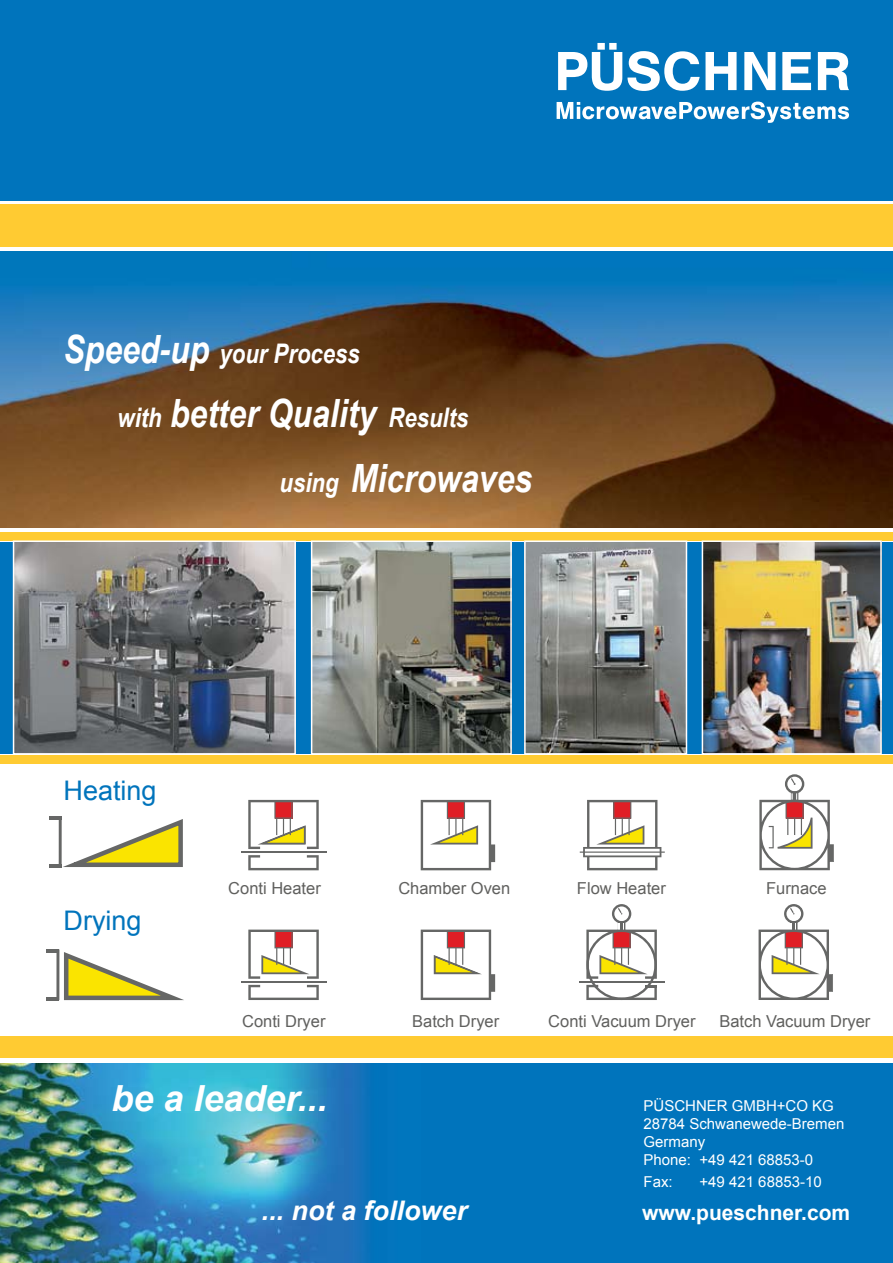
<style>
.page{position:relative;width:893px;height:1263px;background:#fff}
.page>*{position:absolute;margin:0;border:0;box-sizing:border-box;transform-origin:0 0}
.t1{font:italic 700 39px/64.8px "Arial Narrow";color:#fff}
.t2{font:italic 700 36px "Arial";color:#fff}
.t3{font:italic 700 27px "Arial Narrow";color:#fff}
.t4{font:italic 700 27px "Arial";color:#fff}
.t5{font:27px "Arial";color:#0074bc}
.t6{font:700 21px "Arial";color:#fff}
.t7{font:16.5px "Arial";color:#60605e}
.t8{font:15px/18px "Arial";color:#fff}
.s1{font-size:39px}
.s2{font-size:27px}
</style>
<div class="page">
<div style="left:0;top:0;width:893px;height:200px;background:#0074bc"></div>
<div style="left:0;top:204px;width:893px;height:43px;background:#ffcb32"></div>
<div style="left:0;top:1063px;width:893px;height:200px;background:#0074bc"></div>
<div style="left:0;top:1036px;width:893px;height:22px;background:#ffcb32"></div>
<div style="left:0;top:542px;width:893px;height:211px;background:#0074bc"></div>
<div style="left:0;top:532px;width:893px;height:8px;background:#ffcb32"></div>
<div style="left:0;top:755px;width:893px;height:9px;background:#ffcb32"></div>
<svg style="left:421px;top:800px;width:74px;height:70px"></svg>
<img style="left:0;top:251px;width:893px;height:277px">
<svg style="left:558px;top:43px;width:291px;height:48px"></svg>
<svg style="left:557px;top:102px;width:292px;height:21px"></svg>
<svg style="left:68px;top:819px;width:115px;height:48px"></svg>
<hr style="left:59px;top:816px;width:3px;height:51px;background:#666766">
<svg style="left:49px;top:816px;width:10px;height:3px"></svg>
<svg style="left:49px;top:864px;width:10px;height:3px"></svg>
<svg style="left:47px;top:949px;width:137px;height:51px"></svg>
<svg style="left:248px;top:800px;width:71px;height:49px"></svg>
<svg style="left:248px;top:855px;width:71px;height:15px"></svg>
<hr style="left:241px;top:851px;width:85px;height:2px;background:#666766">
<img style="left:16px;top:543px;width:277px;height:209px">
<div style="left:13px;top:540px;width:283px;height:215px;border:2px solid #fff"></div>
<img style="left:527px;top:543px;width:157px;height:209px">
<div style="left:524px;top:540px;width:163px;height:215px;border:2px solid #fff"></div>
<img style="left:705px;top:543px;width:174px;height:209px">
<div style="left:702px;top:540px;width:180px;height:215px;border:2px solid #fff"></div>
<img style="left:314px;top:543px;width:195px;height:209px">
<div style="left:311px;top:540px;width:201px;height:215px;border:2px solid #fff"></div>
<img style="left:0;top:1063px;width:367px;height:200px">
<svg style="left:580px;top:800px;width:85px;height:70px"></svg>
<div style="left:785px;top:774px;width:19px;height:20px;border:2px solid #666766;border-radius:50%"></div>
<div style="left:791px;top:791px;width:7px;height:11px;border:2px solid #666766"></div>
<svg style="left:790px;top:777px;width:6px;height:8px"></svg>
<svg style="left:759px;top:793px;width:75px;height:77px"></svg>
<svg style="left:248px;top:929px;width:71px;height:50px"></svg>
<svg style="left:248px;top:985px;width:71px;height:15px"></svg>
<hr style="left:241px;top:981px;width:85px;height:1px;background:#666766">
<svg style="left:421px;top:929px;width:74px;height:71px"></svg>
<svg style="left:586px;top:904px;width:71px;height:96px"></svg>
<hr style="left:579px;top:981px;width:85px;height:1px;background:#666766">
<svg style="left:758px;top:904px;width:75px;height:96px"></svg>
<h3 class="t3" style="left:64px;top:333px;width:298px"><span class="s1">Speed-up</span> your Process</h3>
<h1 class="t1" style="left:280px;top:379px;width:254px;text-indent:-162px"><span class="s2">with</span> better Quality <span class="s2">Results using</span> Microwaves</h1>
<h3 class="t5" style="left:64px;top:773px;width:95px">Heating</h3>
<h3 class="t5" style="left:64px;top:903px;width:80px">Drying</h3>
<p class="t7" style="left:228px;top:877px;width:94px">Conti Heater</p>
<p class="t7" style="left:398px;top:877px;width:113px">Chamber Oven</p>
<p class="t7" style="left:577px;top:877px;width:90px">Flow Heater</p>
<p class="t7" style="left:766px;top:877px;width:62px">Furnace</p>
<p class="t7" style="left:242px;top:1010px;width:85px">Conti Dryer</p>
<p class="t7" style="left:412px;top:1010px;width:89px">Batch Dryer</p>
<p class="t7" style="left:548px;top:1010px;width:149px">Conti Vacuum Dryer</p>
<p class="t7" style="left:719px;top:1010px;width:152px">Batch Vacuum Dryer</p>
<h2 class="t2" style="left:111px;top:1075px;width:218px">be a leader...</h2>
<h3 class="t4" style="left:262px;top:1192px;width:207px">... not a follower</h3>
<p class="t8" style="left:643px;top:1097px;width:202px">PÜSCHNER GMBH+CO KG<br>28784 Schwanewede-Bremen<br>Germany<br>Phone: +49 421 68853-0</p>
<p class="t8" style="left:643px;top:1173px;width:31px">Fax:</p>
<p class="t8" style="left:699px;top:1173px;width:124px">+49 421 68853-10</p>
<p class="t6" style="left:642px;top:1199px;width:210px">www.pueschner.com</p>
</div>
